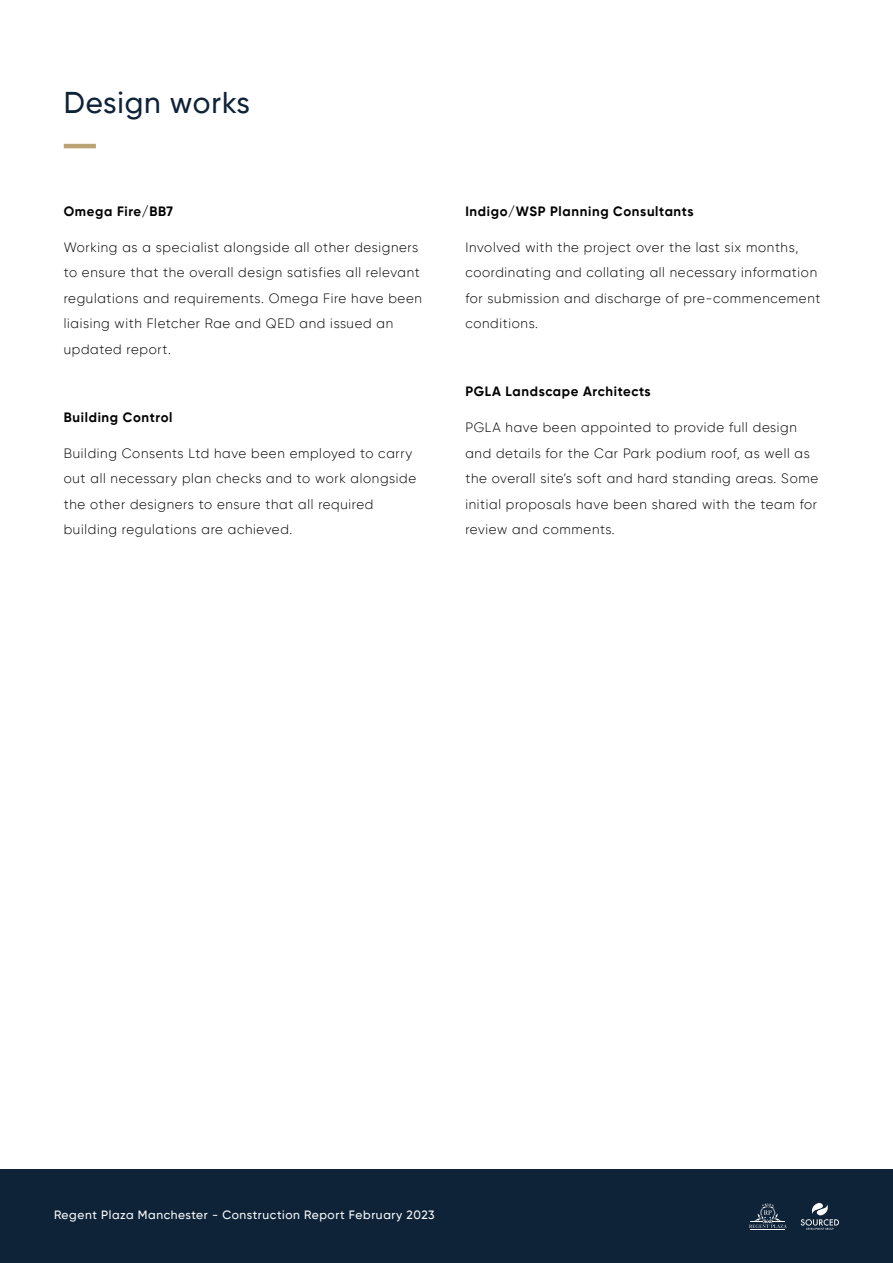
<style>
.page{position:relative;width:893px;height:1263px;background:#fff}
.page>*{position:absolute;margin:0;border:0;box-sizing:border-box;transform-origin:0 0}
.t1{font:500 30px "Gilroy";letter-spacing:.03em;color:#0e2238}
.t2{font:300 13.5px/25.5px "Gilroy";letter-spacing:.05em;color:#000}
.t3{font:700 13.5px "Gilroy";letter-spacing:.05em;color:#000}
.t4{font:500 12px "Gilroy";letter-spacing:.05em;color:#fff}
</style>
<div class="page">
<div style="left:0;top:1169px;width:893px;height:94px;background:#0e2238"></div>
<hr style="left:751px;top:1230px;width:34px;height:1px;background:#fff">
<hr style="left:751px;top:1229px;width:34px;height:1px;background:#fff">
<svg style="left:749px;top:1203px;width:38px;height:25px"></svg>
<svg style="left:801px;top:1203px;width:38px;height:27px"></svg>
<hr style="left:64px;top:144px;width:32px;height:4px;background:#bba375">
<h1 class="t1" style="left:64px;top:84px;width:188px">Design works</h1>
<p class="t3" style="left:64px;top:202px;width:111px">Omega Fire/BB7</p>
<p class="t2" style="left:64px;top:234px;width:360px">Working as a specialist alongside all other designers to ensure that the overall design satisfies all relevant regulations and requirements. Omega Fire have been liaising with Fletcher Rae and QED and issued an updated report.</p>
<p class="t3" style="left:64px;top:408px;width:110px">Building Control</p>
<p class="t2" style="left:64px;top:440px;width:354px">Building Consents Ltd have been employed to carry out all necessary plan checks and to work alongside the other designers to ensure that all required building regulations are achieved.</p>
<p class="t3" style="left:465px;top:202px;width:230px">Indigo/WSP Planning Consultants</p>
<p class="t2" style="left:465px;top:234px;width:357px">Involved with the project over the last six months, coordinating and collating all necessary information for submission and discharge of pre-commencement conditions.</p>
<p class="t3" style="left:465px;top:383px;width:187px">PGLA Landscape Architects</p>
<p class="t2" style="left:465px;top:415px;width:354px">PGLA have been appointed to provide full design and details for the Car Park podium roof, as well as the overall site’s soft and hard standing areas. Some initial proposals have been shared with the team for review and comments.</p>
<p class="t4" style="left:54px;top:1207px;width:382px">Regent Plaza Manchester - Construction Report February 2023</p>
</div>
